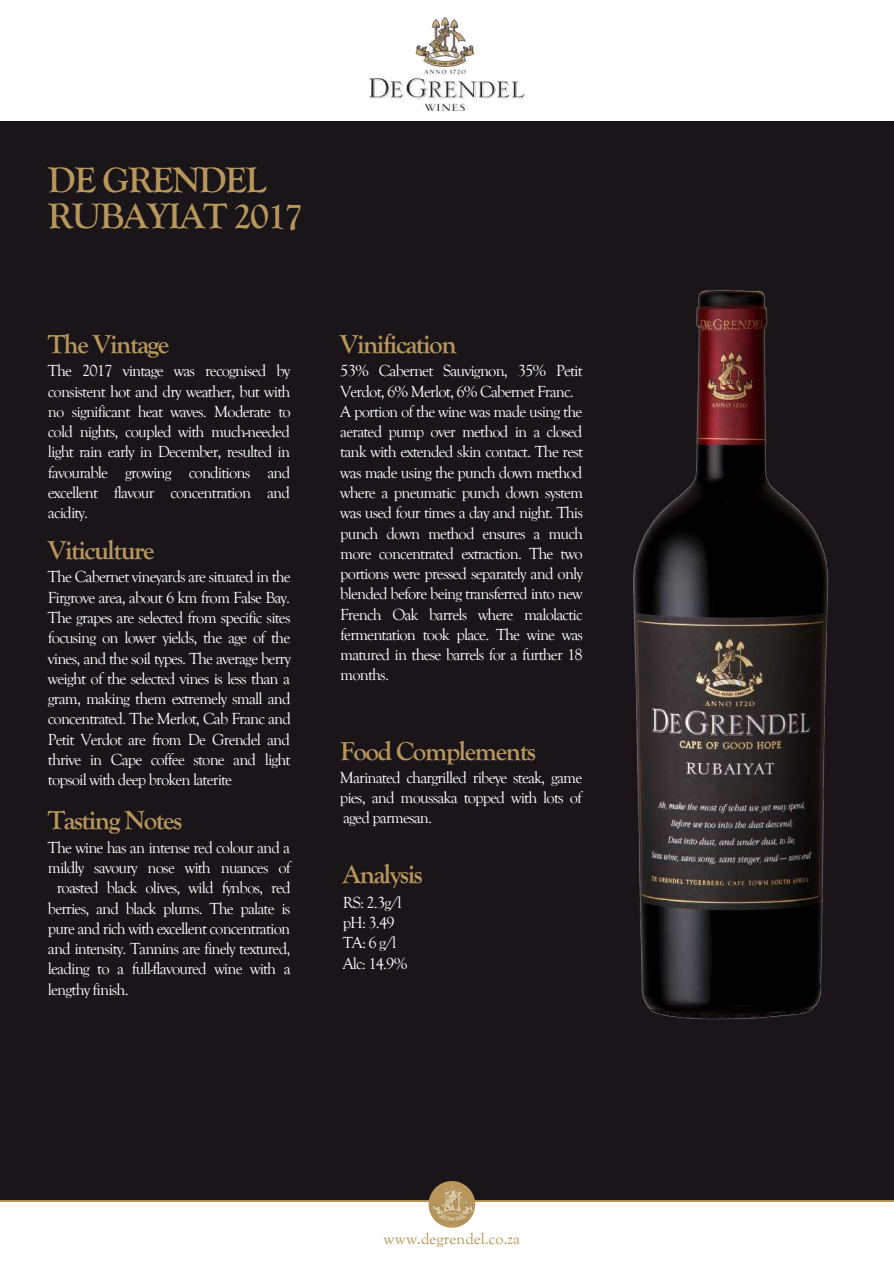
<style>
.page{position:relative;width:894px;height:1264px;background:#fff}
.page>*{position:absolute;margin:0;border:0;box-sizing:border-box;transform-origin:0 0}
.t1{font:700 36.75px/36px "Goudy Old Style T";letter-spacing:-.04em;color:#b9975b}
.t2{font:700 27px "Goudy Old Style T";letter-spacing:-.05em;color:#b9975b}
.t3{font:16.5px/20.2px "Goudy Old Style T";letter-spacing:-.05em;color:#fff;text-align:justify}
.t4{font:15px "Sorts Mill Goudy";color:#b9975b}
</style>
<div class="page">
<div style="left:0;top:0;width:893px;height:1263px;background:#191519"></div>
<img style="left:633px;top:290px;width:196px;height:730px">
<div style="left:0;top:0;width:893px;height:121px;background:#fff"></div>
<img style="left:370px;top:17px;width:154px;height:94px">
<div style="left:0;top:1201px;width:893px;height:62px;background:#fff"></div>
<svg style="left:0;top:1181px;width:893px;height:46px"></svg>
<img style="left:430px;top:1186px;width:43px;height:36px">
<h1 class="t1" style="left:48px;top:162px;width:256px">DE GRENDEL<br>RUBAYIAT 2017</h1>
<h2 class="t2" style="left:48px;top:329px;width:123px">The Vintage</h2>
<p class="t3" style="left:48px;top:361px;width:244px">The 2017 vintage was recognised by consistent hot and dry weather, but with no significant heat waves. Moderate to cold nights, coupled with much-needed light rain early in December, resulted in favourable growing conditions and excellent flavour concentration and acidity.</p>
<h2 class="t2" style="left:48px;top:535px;width:108px">Viticulture</h2>
<p class="t3" style="left:48px;top:567px;width:244px">The Cabernet vineyards are situated in the Firgrove area, about 6 km from False Bay.<br>The grapes are selected from specific sites focusing on lower yields, the age of the vines, and the soil types. The average berry weight of the selected vines is less than a gram, making them extremely small and concentrated. The Merlot, Cab Franc and Petit Verdot are from De Grendel and thrive in Cape coffee stone and light topsoil with deep broken laterite</p>
<h2 class="t2" style="left:48px;top:805px;width:136px">Tasting Notes</h2>
<p class="t3" style="left:48px;top:837px;width:244px">The wine has an intense red colour and a</p>
<p class="t3" style="left:48px;top:857px;width:244px">mildly savoury nose with nuances of</p>
<p class="t3" style="left:57px;top:877px;width:235px">roasted black olives, wild fynbos, red</p>
<p class="t3" style="left:48px;top:898px;width:244px">berries, and black plums. The palate is</p>
<p class="t3" style="left:48px;top:918px;width:244px">pure and rich with excellent concentration</p>
<p class="t3" style="left:48px;top:938px;width:244px">and intensity. Tannins are finely textured,</p>
<p class="t3" style="left:48px;top:958px;width:244px">leading to a full-flavoured wine with a</p>
<p class="t3" style="left:48px;top:979px;width:82px">lengthy finish.</p>
<h2 class="t2" style="left:340px;top:329px;width:118px">Vinification</h2>
<p class="t3" style="left:340px;top:361px;width:244px;text-align:left">53% Cabernet Sauvignon, 35% Petit Verdot, 6% Merlot, 6% Cabernet Franc.<br>A portion of the wine was made using the aerated pump over method in a closed tank with extended skin contact. The rest was made using the punch down method where a pneumatic punch down system was used four times a day and night. This punch down method ensures a much more concentrated extraction. The two portions were pressed separately and only blended before being transferred into new French Oak barrels where malolactic fermentation took place. The wine was matured in these barrels for a further 18 months.</p>
<h2 class="t2" style="left:340px;top:736px;width:197px">Food Complements</h2>
<p class="t3" style="left:340px;top:767px;width:244px">Marinated chargrilled ribeye steak, game pies, and moussaka topped with lots of aged parmesan.</p>
<h2 class="t2" style="left:342px;top:859px;width:81px">Analysis</h2>
<p class="t3" style="left:342px;top:892px;width:66px;text-align:left">RS: 2.3g/l pH: 3.49<br>TA: 6 g/l<br>Alc: 14.9%</p>
<p class="t4" style="left:383px;top:1229px;width:138px">www.degrendel.co.za</p>
</div>
